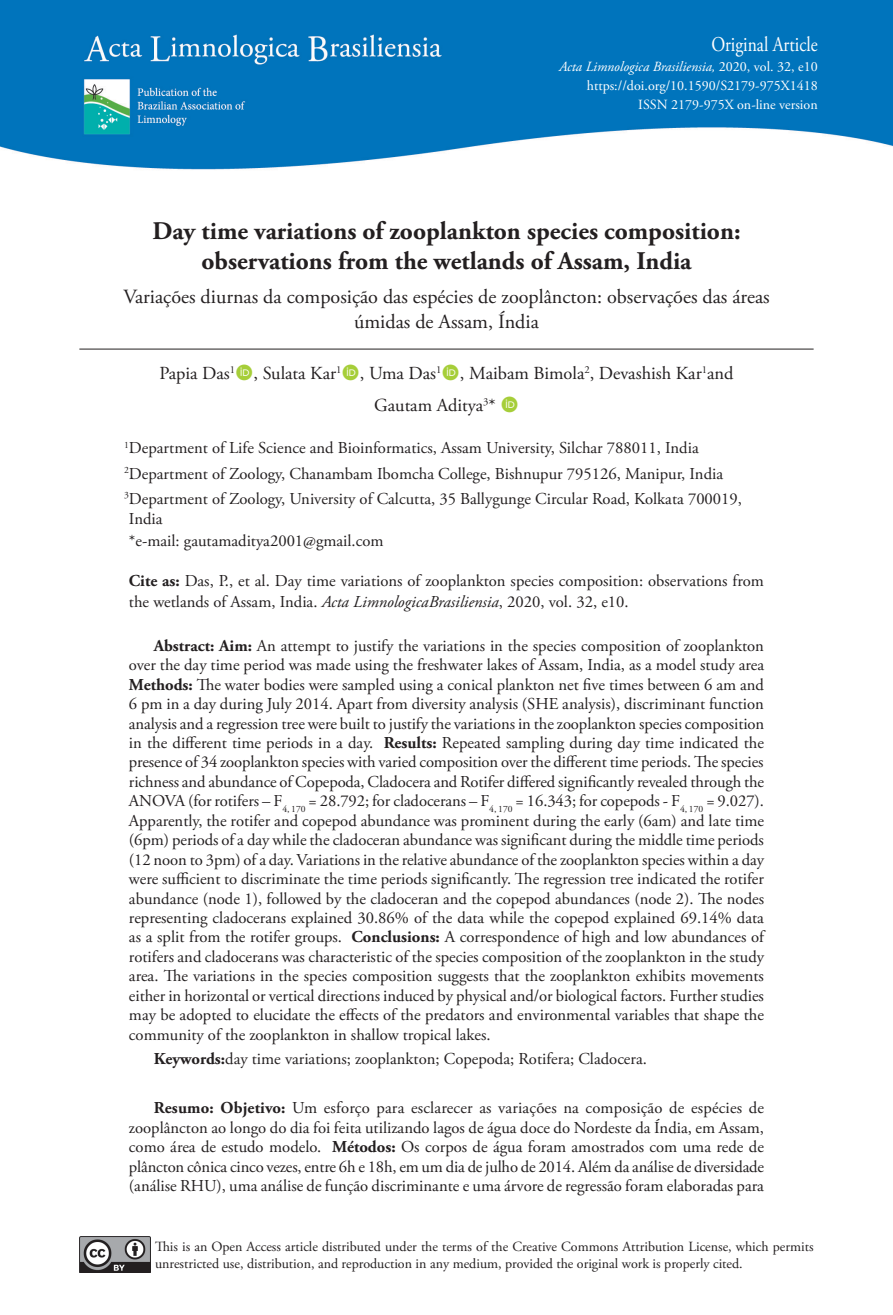
<style>
.page{position:relative;width:893px;height:1315px;background:#fff}
.page>*{position:absolute;margin:0;border:0;box-sizing:border-box;transform-origin:0 0}
.ArticleTitle{font:700 25.38px/30.6px "Adobe Garamond Pro";color:#231f20;text-align:center}
.t1{font:21px "Adobe Garamond Pro";color:#fff;scale:.83 1}
.ArticleTitle-Trans1{font:20.12px/24.3px "Adobe Garamond Pro";color:#231f20;text-align:center}
.Authors{font:18.38px/31.7px "Adobe Garamond Pro";color:#231f20}
.Abstract{font:16.62px/19.4px "Adobe Garamond Pro";color:#231f20;text-align:justify}
.Abstract-Trans1{font:16.62px/19.4px "Adobe Garamond Pro";color:#231f20;text-align:justify}
.Affiliations{font:16.62px/20.1px "Adobe Garamond Pro";color:#231f20}
.HowToCite{font:16.62px/20.1px "Adobe Garamond Pro";color:#231f20}
.Keywords{font:16.62px "Adobe Garamond Pro";color:#231f20}
.Correspondence{font:16.62px "Adobe Garamond Pro";color:#231f20}
.LicenseParaAlt{font:14px/16.8px "Adobe Garamond Pro";color:#231f20}
.t2{font:14px/19.2px "Adobe Garamond Pro";color:#fff;text-align:right}
.s1{font-style:italic}
.s2{font-weight:700}
</style>
<div class="page">
<img style="left:0;top:0;width:893px;height:170px">
<img style="left:79px;top:1236px;width:71px;height:36px">
<hr style="left:79px;top:349px;width:735px;height:1px;background:#231f20">
<p class="t1" style="left:711px;top:32px;width:130px">Original Article</p>
<p class="t2" style="left:559px;top:57px;width:260px"><span class="s1">Acta Limnologica Brasiliensia,</span> 2020, vol. 32, e10 https://doi.org/10.1590/S2179-975X1418<br>ISSN 2179-975X on-line version</p>
<p class="ArticleTitle" style="left:152px;top:216px;width:590px">Day time variations of zooplankton species composition: observations from the wetlands of Assam, India</p>
<p class="ArticleTitle-Trans1" style="left:123px;top:285px;width:648px">Variações diurnas da composição das espécies de zooplâncton: observações das áreas úmidas de Assam, Índia</p>
<p class="Authors" style="left:374px;top:358px;width:361px;text-indent:-215px">Papia Das<sup>1</sup> , Sulata Kar<sup>1</sup> , Uma Das<sup>1</sup> , Maibam Bimola<sup>2</sup>, Devashish Kar<sup>1</sup>and<br>Gautam Aditya<sup>3</sup>*</p>
<p class="Affiliations" style="left:124px;top:439px;width:576px"><sup>1</sup>Department of Life Science and Bioinformatics, Assam University, Silchar 788011, India</p>
<p class="Affiliations" style="left:124px;top:464px;width:601px"><sup>2</sup>Department of Zoology, Chanambam Ibomcha College, Bishnupur 795126, Manipur, India</p>
<p class="Affiliations" style="left:124px;top:489px;width:619px"><sup>3</sup>Department of Zoology, University of Calcutta, 35 Ballygunge Circular Road, Kolkata 700019,<br>India</p>
<p class="Correspondence" style="left:129px;top:531px;width:256px">*e-mail: gautamaditya2001@gmail.com</p>
<p class="HowToCite" style="left:129px;top:571px;width:637px"><span class="s2">Cite as:</span> Das, P., et al. Day time variations of zooplankton species composition: observations from the wetlands of Assam, India. <span class="s1">Acta LimnologicaBrasiliensia</span>, 2020, vol. 32, e10.</p>
<p class="Abstract" style="left:129px;top:636px;width:637px;text-indent:25px"><span class="s2">Abstract: Aim:</span> An attempt to justify the variations in the species composition of zooplankton over the day time period was made using the freshwater lakes of Assam, India, as a model study area <span class="s2">Methods:</span> The water bodies were sampled using a conical plankton net five times between 6 am and 6 pm in a day during July 2014. Apart from diversity analysis (SHE analysis), discriminant function analysis and a regression tree were built to justify the variations in the zooplankton species composition in the different time periods in a day. <span class="s2">Results:</span> Repeated sampling during day time indicated the presence of 34 zooplankton species with varied composition over the different time periods. The species richness and abundance of Copepoda, Cladocera and Rotifer differed significantly revealed through the ANOVA (for rotifers – F<sub>4,</sub> <sub>170</sub> = 28.792; for cladocerans – F<sub>4,</sub> <sub>170</sub> = 16.343; for copepods - F<sub>4,</sub> <sub>170</sub> = 9.027).<br>Apparently, the rotifer and copepod abundance was prominent during the early (6am) and late time (6pm) periods of a day while the cladoceran abundance was significant during the middle time periods (12 noon to 3pm) of a day. Variations in the relative abundance of the zooplankton species within a day were sufficient to discriminate the time periods significantly. The regression tree indicated the rotifer abundance (node 1), followed by the cladoceran and the copepod abundances (node 2). The nodes representing cladocerans explained 30.86% of the data while the copepod explained 69.14% data as a split from the rotifer groups. <span class="s2">Conclusions:</span> A correspondence of high and low abundances of rotifers and cladocerans was characteristic of the species composition of the zooplankton in the study area. The variations in the species composition suggests that the zooplankton exhibits movements either in horizontal or vertical directions induced by physical and/or biological factors. Further studies may be adopted to elucidate the effects of the predators and environmental variables that shape the community of the zooplankton in shallow tropical lakes.</p>
<p class="Keywords" style="left:154px;top:1048px;width:495px"><span class="s2">Keywords:</span>day time variations; zooplankton; Copepoda; Rotifera; Cladocera.</p>
<p class="Abstract-Trans1" style="left:129px;top:1098px;width:637px;text-indent:25px"><span class="s2">Resumo: Objetivo:</span> Um esforço para esclarecer as variações na composição de espécies de zooplâncton ao longo do dia foi feita utilizando lagos de água doce do Nordeste da Índia, em Assam, como área de estudo modelo. <span class="s2">Métodos:</span> Os corpos de água foram amostrados com uma rede de plâncton cônica cinco vezes, entre 6h e 18h, em um dia de julho de 2014. Além da análise de diversidade (análise RHU), uma análise de função discriminante e uma árvore de regressão foram elaboradas para</p>
<p class="LicenseParaAlt" style="left:155px;top:1238px;width:660px">This is an Open Access article distributed under the terms of the Creative Commons Attribution License, which permits unrestricted use, distribution, and reproduction in any medium, provided the original work is properly cited.</p>
</div>
